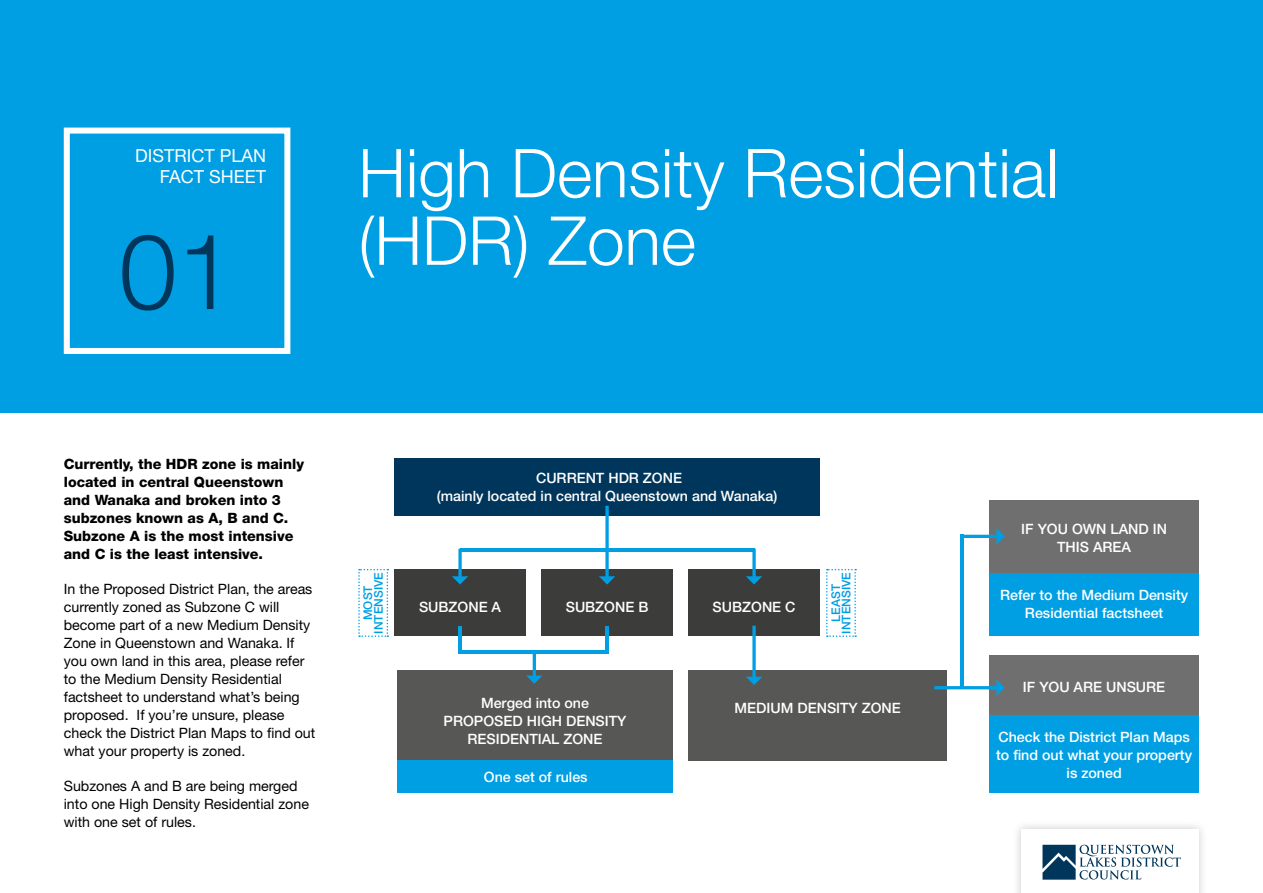
<style>
.page{position:relative;width:1263px;height:893px;background:#fff}
.page>*{position:absolute;margin:0;border:0;box-sizing:border-box;transform-origin:0 0}
.t1{font:300 105px "Helvetica Neue LT Std";color:#00365c}
.t2{font:300 67.5px/67.5px "Helvetica Neue LT Std";color:#fff}
.t3{font:18px/21px "Helvetica Neue LT Std";color:#fff;text-align:right}
.t4{font:14.25px/18px "Helvetica Neue LT Std";color:#000}
.t5{font:500 14.25px/18px "Helvetica Neue LT Std";color:#fff;text-align:center}
.t6{font:800 14.25px/18px "Helvetica Neue LT Std";color:#000}
.t7{font:500 12px/10.5px "Helvetica Neue LT Std";color:#009fe3;text-align:center}
</style>
<div class="page">
<div style="left:394px;top:459px;width:426px;height:57px;background:#00365c"></div>
<hr style="left:460px;top:549px;width:294px;height:3px;background:#009fe3">
<div style="left:394px;top:570px;width:132px;height:66px;background:#3c3c3b"></div>
<div style="left:541px;top:570px;width:132px;height:66px;background:#3c3c3b"></div>
<div style="left:688px;top:570px;width:132px;height:66px;background:#3c3c3b"></div>
<div style="left:688px;top:670px;width:259px;height:90px;background:#575756"></div>
<div style="left:397px;top:670px;width:276px;height:90px;background:#575756"></div>
<div style="left:397px;top:760px;width:276px;height:33px;background:#009fe3"></div>
<div style="left:989px;top:573px;width:210px;height:63px;background:#009fe3"></div>
<div style="left:989px;top:715px;width:210px;height:78px;background:#009fe3"></div>
<div style="left:989px;top:501px;width:210px;height:72px;background:#706f6f"></div>
<div style="left:989px;top:656px;width:210px;height:59px;background:#706f6f"></div>
<svg style="left:452px;top:549px;width:16px;height:35px"></svg>
<svg style="left:599px;top:506px;width:16px;height:78px"></svg>
<svg style="left:746px;top:549px;width:16px;height:35px"></svg>
<svg style="left:746px;top:626px;width:16px;height:59px"></svg>
<svg style="left:358px;top:569px;width:30px;height:68px"></svg>
<svg style="left:826px;top:569px;width:30px;height:68px"></svg>
<hr style="left:960px;top:534px;width:3px;height:155px;background:#009fe3">
<svg style="left:963px;top:528px;width:42px;height:17px"></svg>
<svg style="left:934px;top:679px;width:71px;height:17px"></svg>
<hr style="left:458px;top:626px;width:4px;height:26px;background:#009fe3">
<hr style="left:605px;top:626px;width:4px;height:26px;background:#009fe3">
<hr style="left:458px;top:651px;width:151px;height:3px;background:#009fe3">
<svg style="left:526px;top:654px;width:16px;height:30px"></svg>
<div style="left:1012px;top:820px;width:196px;height:73px;background:#000;opacity:.2"></div>
<div style="left:1021px;top:829px;width:178px;height:64px;background:#fff"></div>
<svg style="left:1042px;top:845px;width:139px;height:35px"></svg>
<div style="left:0;top:0;width:1263px;height:412px;background:#009fe3"></div>
<div style="left:64px;top:128px;width:226px;height:226px;border:6px solid #fff"></div>
<p class="t3" style="left:135px;top:145px;width:132px">DISTRICT PLAN<br>FACT SHEET</p>
<h1 class="t1" style="left:119px;top:207px;width:118px">01</h1>
<h2 class="t2" style="left:358px;top:138px;width:702px">High Density Residential (HDR) Zone</h2>
<p class="t6" style="left:64px;top:455px;width:242px">Currently, the HDR zone is mainly located in central Queenstown and Wanaka and broken into 3 subzones known as A, B and C.<br>Subzone A is the most intensive and C is the least intensive.</p>
<p class="t4" style="left:64px;top:579px;width:253px">In the Proposed District Plan, the areas currently zoned as Subzone C will become part of a new Medium Density Zone in Queenstown and Wanaka. If you own land in this area, please refer to the Medium Density Residential factsheet to understand what’s being proposed. If you’re unsure, please check the District Plan Maps to find out what your property is zoned.</p>
<p class="t4" style="left:64px;top:776px;width:247px">Subzones A and B are being merged into one High Density Residential zone with one set of rules.</p>
<p class="t5" style="left:437px;top:469px;width:342px">CURRENT HDR ZONE<br>(mainly located in central Queenstown and Wanaka)</p>
<p class="t7" style="left:363px;top:634px;width:63px;rotate:-90deg">MOST<br>INTENSIVE</p>
<p class="t7" style="left:830px;top:634px;width:63px;rotate:-90deg">LEAST<br>INTENSIVE</p>
<p class="t5" style="left:419px;top:598px;width:84px">SUBZONE A</p>
<p class="t5" style="left:566px;top:598px;width:84px">SUBZONE B</p>
<p class="t5" style="left:713px;top:598px;width:84px">SUBZONE C</p>
<p class="t5" style="left:481px;top:694px;width:109px">Merged into one</p>
<p class="t5" style="left:735px;top:698px;width:168px">MEDIUM DENSITY ZONE</p>
<p class="t5" style="left:444px;top:712px;width:184px">PROPOSED HIGH DENSITY<br>RESIDENTIAL ZONE</p>
<p class="t5" style="left:484px;top:767px;width:105px">One set of rules</p>
<p class="t5" style="left:1021px;top:520px;width:147px">IF YOU OWN LAND IN<br>THIS AREA</p>
<p class="t5" style="left:1000px;top:586px;width:189px">Refer to the Medium Density<br>Residential factsheet</p>
<p class="t5" style="left:1023px;top:678px;width:144px">IF YOU ARE UNSURE</p>
<p class="t5" style="left:996px;top:728px;width:197px">Check the District Plan Maps to find out what your property is zoned</p>
</div>
